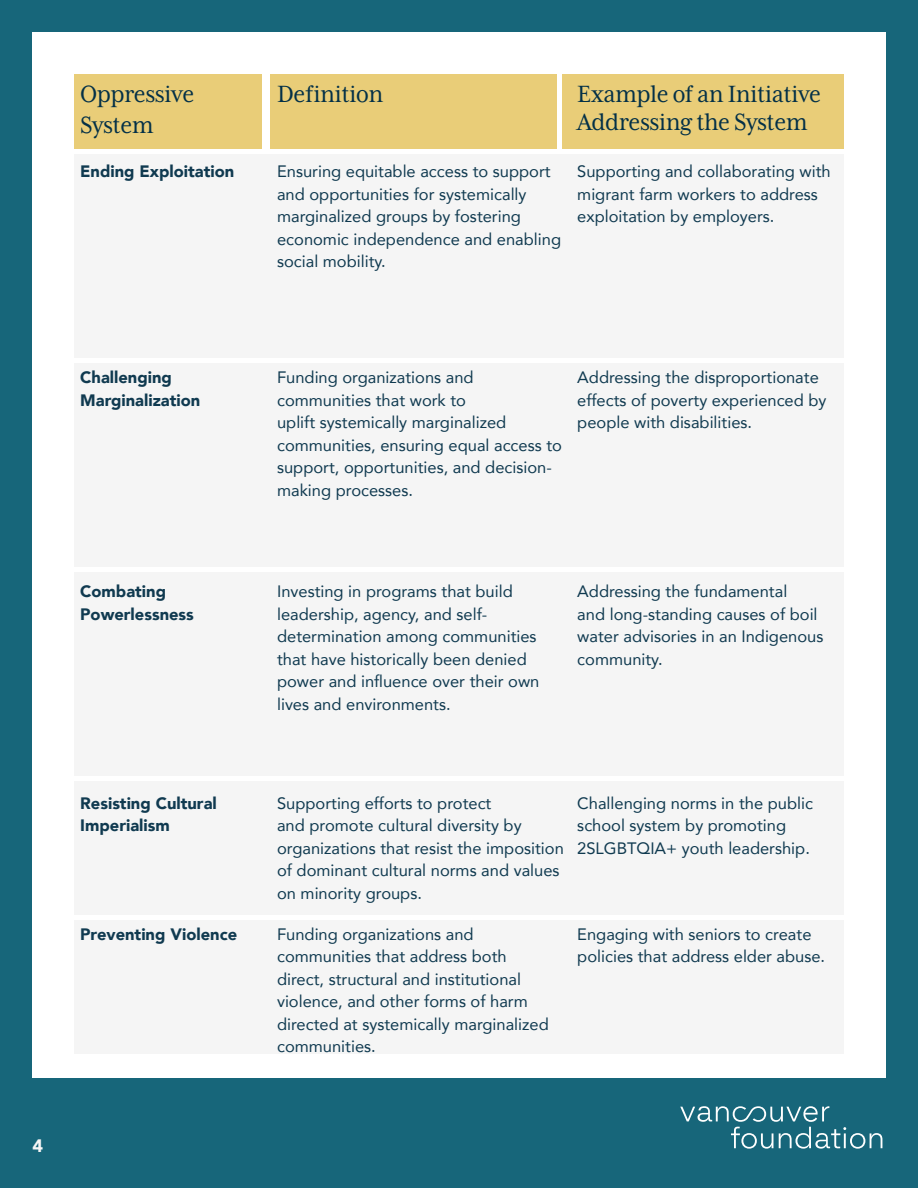
<style>
.page{position:relative;width:918px;height:1188px;background:#fff}
.page>*{position:absolute;margin:0;border:0;box-sizing:border-box;transform-origin:0 0}
.t1{font:27px/31.5px "Mrs Eaves XL Serif Nar OT";letter-spacing:-.02em;color:#033047}
.t2{font:16.5px/22.5px "Avenir";color:#103a50}
.t3{font:900 16.5px/22.5px "Avenir";color:#103a50}
</style>
<div class="page">
<div style="left:0;top:1078px;width:918px;height:110px;background:#17667a"></div>
<div style="left:0;top:0;width:918px;height:32px;background:#17667a"></div>
<div style="left:0;top:0;width:32px;height:1188px;background:#17667a"></div>
<div style="left:886px;top:0;width:32px;height:1188px;background:#17667a"></div>
<svg style="left:680px;top:1106px;width:202px;height:43px"></svg>
<div style="left:74px;top:154px;width:770px;height:203px;background:#f5f5f5"></div>
<div style="left:74px;top:363px;width:770px;height:203px;background:#f5f5f5"></div>
<div style="left:74px;top:572px;width:770px;height:203px;background:#f5f5f5"></div>
<div style="left:74px;top:781px;width:770px;height:134px;background:#f5f5f5"></div>
<div style="left:74px;top:920px;width:770px;height:134px;background:#f5f5f5"></div>
<div style="left:74px;top:74px;width:188px;height:74px;background:#e9cd78"></div>
<div style="left:270px;top:74px;width:286px;height:74px;background:#e9cd78"></div>
<div style="left:562px;top:74px;width:282px;height:74px;background:#e9cd78"></div>
<h1 class="t1" style="left:80px;top:78px;width:116px">Oppressive<br>System</h1>
<h1 class="t1" style="left:277px;top:78px;width:108px">Definition</h1>
<h1 class="t1" style="left:577px;top:79px;width:245px;line-height:28.5px">Example of an Initiative<br>Addressing the System</h1>
<p class="t3" style="left:80px;top:160px;width:156px">Ending Exploitation</p>
<p class="t2" style="left:277px;top:160px;width:286px">Ensuring equitable access to support and opportunities for systemically marginalized groups by fostering economic independence and enabling social mobility.</p>
<p class="t2" style="left:577px;top:160px;width:255px">Supporting and collaborating with migrant farm workers to address exploitation by employers.</p>
<p class="t3" style="left:80px;top:366px;width:122px">Challenging<br>Marginalization</p>
<p class="t2" style="left:277px;top:366px;width:286px">Funding organizations and communities that work to<br>uplift systemically marginalized communities, ensuring equal access to support, opportunities, and decision&shy;making processes.</p>
<p class="t2" style="left:577px;top:366px;width:251px">Addressing the disproportionate effects of poverty experienced by people with disabilities.</p>
<p class="t3" style="left:80px;top:580px;width:115px">Combating<br>Powerlessness</p>
<p class="t2" style="left:277px;top:580px;width:264px">Investing in programs that build leadership, agency, and self&shy;determination among communities that have historically been denied power and influence over their own lives and environments.</p>
<p class="t2" style="left:577px;top:580px;width:248px">Addressing the fundamental<br>and long-standing causes of boil water advisories in an Indigenous community.</p>
<p class="t3" style="left:80px;top:791px;width:138px">Resisting Cultural<br>Imperialism</p>
<p class="t2" style="left:277px;top:791px;width:288px">Supporting efforts to protect<br>and promote cultural diversity by organizations that resist the imposition of dominant cultural norms and values on minority groups.</p>
<p class="t2" style="left:577px;top:791px;width:237px">Challenging norms in the public school system by promoting<br>2SLGBTQIA+ youth leadership.</p>
<p class="t3" style="left:80px;top:922px;width:158px">Preventing Violence</p>
<p class="t2" style="left:277px;top:922px;width:273px">Funding organizations and communities that address both direct, structural and institutional violence, and other forms of harm directed at systemically marginalized communities.</p>
<p class="t2" style="left:577px;top:922px;width:249px">Engaging with seniors to create policies that address elder abuse.</p>
</div>
